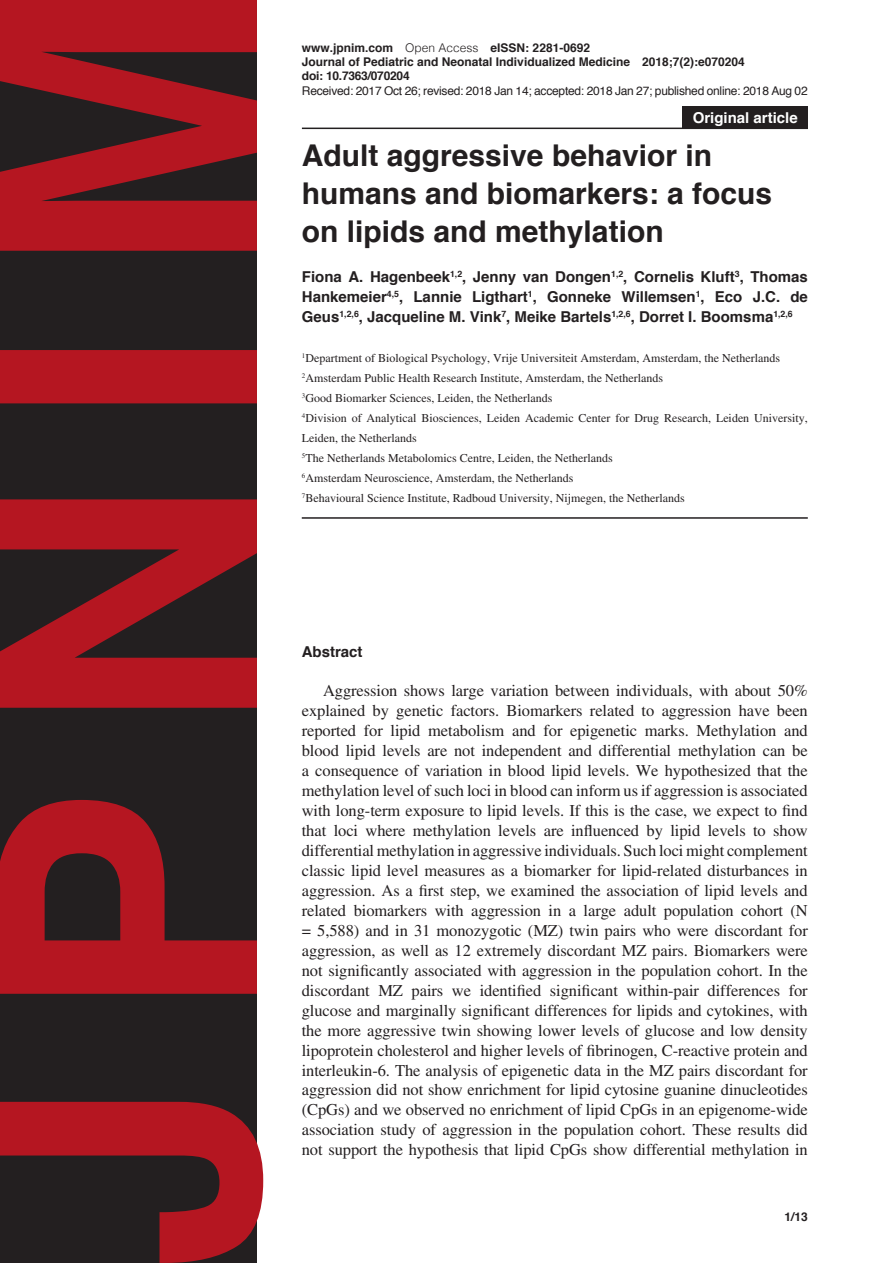
<style>
.page{position:relative;width:893px;height:1263px;background:#fff}
.page>*{position:absolute;margin:0;border:0;box-sizing:border-box;transform-origin:0 0}
.Heading1{font:700 30px/38.2px "Helvetica";color:#231f20}
.Body1{font:16.5px/20px "Times LT Std";letter-spacing:-.005em;color:#231f20;text-align:justify}
.Heading2-AUT{font:700 15px/20px "Helvetica";color:#231f20;text-align:justify}
.Article_Description{font:700 15px "Helvetica";color:#fff}
.Heading2{font:700 15px "Helvetica";color:#231f20}
.Body3-AFFILIATIONS{font:12px/20px "Times LT Std";color:#231f20}
.Footer_Right{font:700 12px "Helvetica";color:#231f20}
.Footer_Right-2{font:12px "Helvetica";letter-spacing:-.02em;color:#231f20}
.Footer_Right-3{font:700 12px "Helvetica";letter-spacing:-.02em;color:#231f20}
.Page_Right{font:700 12px "Helvetica";color:#231f20}
.s1{font-weight:300}
</style>
<div class="page">
<svg style="left:0;top:0;width:263px;height:1263px;background:#662025"></svg>
<hr style="left:302px;top:128px;width:506px;height:1px;background:#231f20">
<hr style="left:302px;top:517px;width:506px;height:2px;background:#231f20">
<div style="left:682px;top:106px;width:126px;height:22px;background:#231f20"></div>
<p class="Footer_Right" style="left:302px;top:38px;width:290px">www.jpnim.com <span class="s1">Open Access</span> eISSN: 2281-0692</p>
<p class="Footer_Right" style="left:302px;top:52px;width:444px">Journal of Pediatric and Neonatal Individualized Medicine 2018;7(2):e070204</p>
<p class="Footer_Right-3" style="left:302px;top:66px;width:109px">doi: 10.7363/070204</p>
<p class="Footer_Right-2" style="left:302px;top:81px;width:507px">Received: 2017 Oct 26; revised: 2018 Jan 14; accepted: 2018 Jan 27; published online: 2018 Aug 02</p>
<p class="Article_Description" style="left:693px;top:106px;width:107px">Original article</p>
<p class="Heading1" style="left:302px;top:136px;width:472px">Adult aggressive behavior in humans and biomarkers: a focus on lipids and methylation</p>
<p class="Heading2-AUT" style="left:302px;top:267px;width:507px">Fiona A. Hagenbeek<sup>1,2</sup>, Jenny van Dongen<sup>1,2</sup>, Cornelis Kluft<sup>3</sup>, Thomas Hankemeier<sup>4,5</sup>, Lannie Ligthart<sup>1</sup>, Gonneke Willemsen<sup>1</sup>, Eco J.C. de Geus<sup>1,2,6</sup>, Jacqueline M. Vink<sup>7</sup>, Meike Bartels<sup>1,2,6</sup>, Dorret I. Boomsma<sup>1,2,6</sup></p>
<p class="Body3-AFFILIATIONS" style="left:302px;top:348px;width:480px"><sup>1</sup>Department of Biological Psychology, Vrije Universiteit Amsterdam, Amsterdam, the Netherlands</p>
<p class="Body3-AFFILIATIONS" style="left:302px;top:368px;width:363px"><sup>2</sup>Amsterdam Public Health Research Institute, Amsterdam, the Netherlands</p>
<p class="Body3-AFFILIATIONS" style="left:302px;top:388px;width:252px"><sup>3</sup>Good Biomarker Sciences, Leiden, the Netherlands</p>
<p class="Body3-AFFILIATIONS" style="left:302px;top:408px;width:507px"><sup>4</sup>Division of Analytical Biosciences, Leiden Academic Center for Drug Research, Leiden University,<br>Leiden, the Netherlands</p>
<p class="Body3-AFFILIATIONS" style="left:302px;top:448px;width:312px"><sup>5</sup>The Netherlands Metabolomics Centre, Leiden, the Netherlands</p>
<p class="Body3-AFFILIATIONS" style="left:302px;top:468px;width:273px"><sup>6</sup>Amsterdam Neuroscience, Amsterdam, the Netherlands</p>
<p class="Body3-AFFILIATIONS" style="left:302px;top:488px;width:384px"><sup>7</sup>Behavioural Science Institute, Radboud University, Nijmegen, the Netherlands</p>
<p class="Heading2" style="left:302px;top:639px;width:62px">Abstract</p>
<p class="Body1" style="left:302px;top:681px;width:508px;text-indent:21px">Aggression shows large variation between individuals, with about 50% explained by genetic factors. Biomarkers related to aggression have been reported for lipid metabolism and for epigenetic marks. Methylation and blood lipid levels are not independent and differential methylation can be a consequence of variation in blood lipid levels. We hypothesized that the methylation level of such loci in blood can inform us if aggression is associated with long-term exposure to lipid levels. If this is the case, we expect to find that loci where methylation levels are influenced by lipid levels to show differential methylation in aggressive individuals. Such loci might complement classic lipid level measures as a biomarker for lipid-related disturbances in aggression. As a first step, we examined the association of lipid levels and related biomarkers with aggression in a large adult population cohort (N = 5,588) and in 31 monozygotic (MZ) twin pairs who were discordant for aggression, as well as 12 extremely discordant MZ pairs. Biomarkers were not significantly associated with aggression in the population cohort. In the discordant MZ pairs we identified significant within-pair differences for glucose and marginally significant differences for lipids and cytokines, with the more aggressive twin showing lower levels of glucose and low density lipoprotein cholesterol and higher levels of fibrinogen, C-reactive protein and interleukin-6. The analysis of epigenetic data in the MZ pairs discordant for aggression did not show enrichment for lipid cytosine guanine dinucleotides (CpGs) and we observed no enrichment of lipid CpGs in an epigenome-wide association study of aggression in the population cohort. These results did not support the hypothesis that lipid CpGs show differential methylation in</p>
<p class="Page_Right" style="left:785px;top:1207px;width:25px">1/13</p>
</div>
